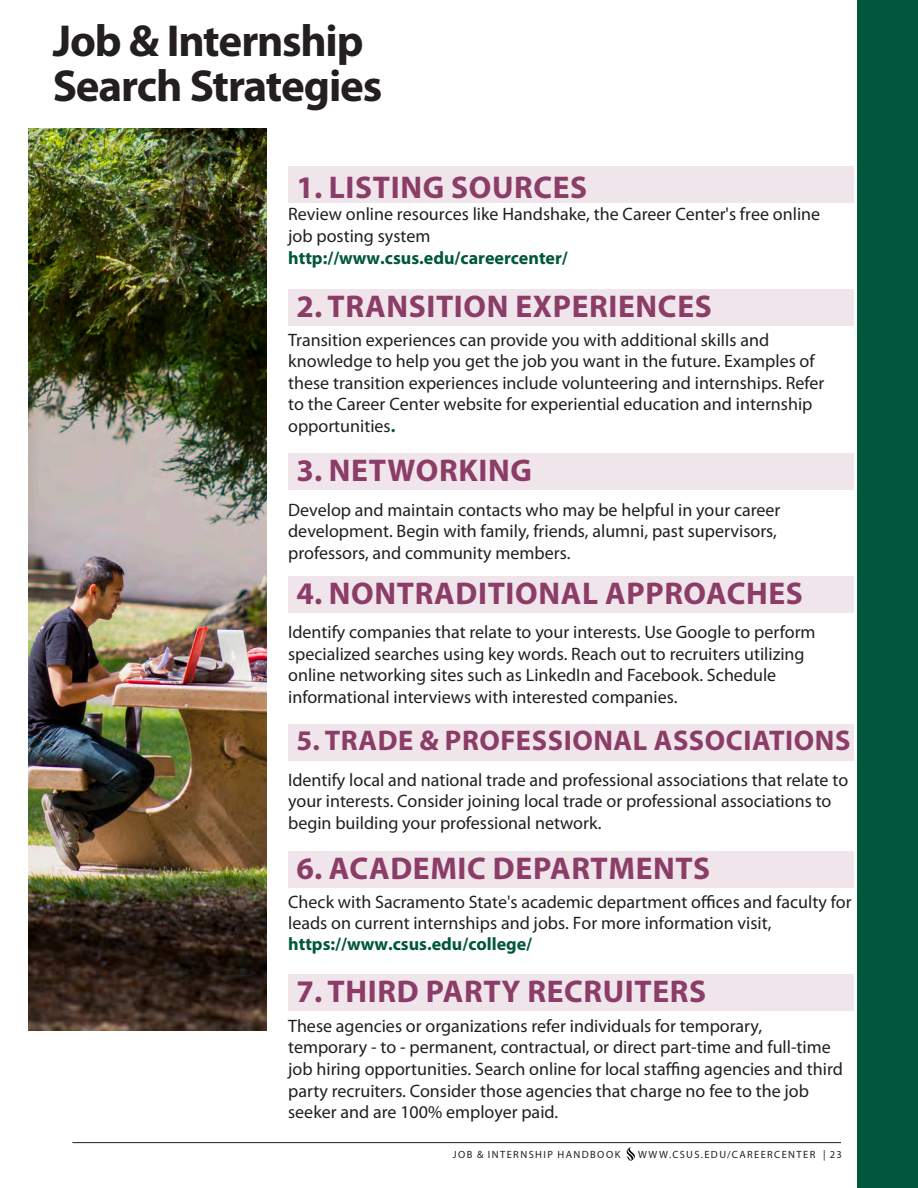
<style>
.page{position:relative;width:918px;height:1188px;background:#fff}
.page>*{position:absolute;margin:0;border:0;box-sizing:border-box;transform-origin:0 0}
.t1{font:700 45px/45px "Myriad Pro";letter-spacing:-.025em;color:#231f20}
.t2{font:700 31.5px "Myriad Pro";letter-spacing:.02em;color:#8b3c67}
.t3{font:700 28.5px "Myriad Pro";letter-spacing:.02em;color:#8b3c67}
.t4{font:18px/21.6px "Myriad Pro";color:#231f20}
.t5{font:10.5px "Myriad Pro";letter-spacing:.135em;color:#231f20}
.s1{font-weight:700;color:#00573c}
</style>
<div class="page">
<div style="left:858px;top:0;width:60px;height:1188px;background:#00573c"></div>
<img style="left:29px;top:129px;width:237px;height:901px">
<div style="left:288px;top:166px;width:566px;height:37px;background:#efe5eb"></div>
<div style="left:288px;top:289px;width:566px;height:36px;background:#efe5eb"></div>
<div style="left:288px;top:453px;width:566px;height:37px;background:#efe5eb"></div>
<div style="left:288px;top:576px;width:566px;height:37px;background:#efe5eb"></div>
<div style="left:288px;top:725px;width:566px;height:36px;background:#efe5eb"></div>
<div style="left:288px;top:851px;width:566px;height:37px;background:#efe5eb"></div>
<div style="left:288px;top:974px;width:566px;height:37px;background:#efe5eb"></div>
<hr style="left:72px;top:1142px;width:769px;height:1px;background:#231f20">
<svg style="left:626px;top:1148px;width:8px;height:13px"></svg>
<h2 class="t1" style="left:53px;top:17px;width:331px">Job &amp; Internship<br>Search Strategies</h2>
<h3 class="t2" style="left:297px;top:167px;width:292px">1. LISTING SOURCES</h3>
<p class="t4" style="left:288px;top:203px;width:534px">Review online resources like Handshake, the Career Center's free online job posting system<br><span class="s1">http://www.csus.edu/careercenter/</span></p>
<h3 class="t2" style="left:297px;top:286px;width:417px">2. TRANSITION EXPERIENCES</h3>
<p class="t4" style="left:288px;top:328px;width:538px">Transition experiences can provide you with additional skills and knowledge to help you get the job you want in the future. Examples of these transition experiences include volunteering and internships. Refer to the Career Center website for experiential education and internship opportunities<span class="s1">.</span></p>
<h3 class="t2" style="left:297px;top:450px;width:237px">3. NETWORKING</h3>
<p class="t4" style="left:288px;top:499px;width:494px">Develop and maintain contacts who may be helpful in your career development. Begin with family, friends, alumni, past supervisors, professors, and community members.</p>
<h3 class="t2" style="left:297px;top:573px;width:508px">4. NONTRADITIONAL APPROACHES</h3>
<p class="t4" style="left:288px;top:621px;width:529px">Identify companies that relate to your interests. Use Google to perform specialized searches using key words. Reach out to recruiters utilizing online networking sites such as LinkedIn and Facebook. Schedule informational interviews with interested companies.</p>
<h3 class="t3" style="left:297px;top:722px;width:556px">5. TRADE &amp; PROFESSIONAL ASSOCIATIONS</h3>
<p class="t4" style="left:288px;top:768px;width:562px">Identify local and national trade and professional associations that relate to your interests. Consider joining local trade or professional associations to begin building your professional network.</p>
<h3 class="t2" style="left:297px;top:848px;width:415px">6. ACADEMIC DEPARTMENTS</h3>
<p class="t4" style="left:288px;top:891px;width:565px;line-height:21.1px">Check with Sacramento State's academic department offices and faculty for leads on current internships and jobs. For more information visit, <span class="s1">https://www.csus.edu/college/</span></p>
<h3 class="t2" style="left:297px;top:971px;width:411px">7. THIRD PARTY RECRUITERS</h3>
<p class="t4" style="left:288px;top:1015px;width:556px">These agencies or organizations refer individuals for temporary, temporary - to - permanent, contractual, or direct part-time and full-time job hiring opportunities. Search online for local staffing agencies and third party recruiters. Consider those agencies that charge no fee to the job seeker and are 100% employer paid.</p>
<p class="t5" style="left:453px;top:1148px;width:169px">JOB &amp; INTERNSHIP HANDBOOK</p>
<p class="t5" style="left:638px;top:1148px;width:205px">WWW.CSUS.EDU/CAREERCENTER | 23</p>
</div>
